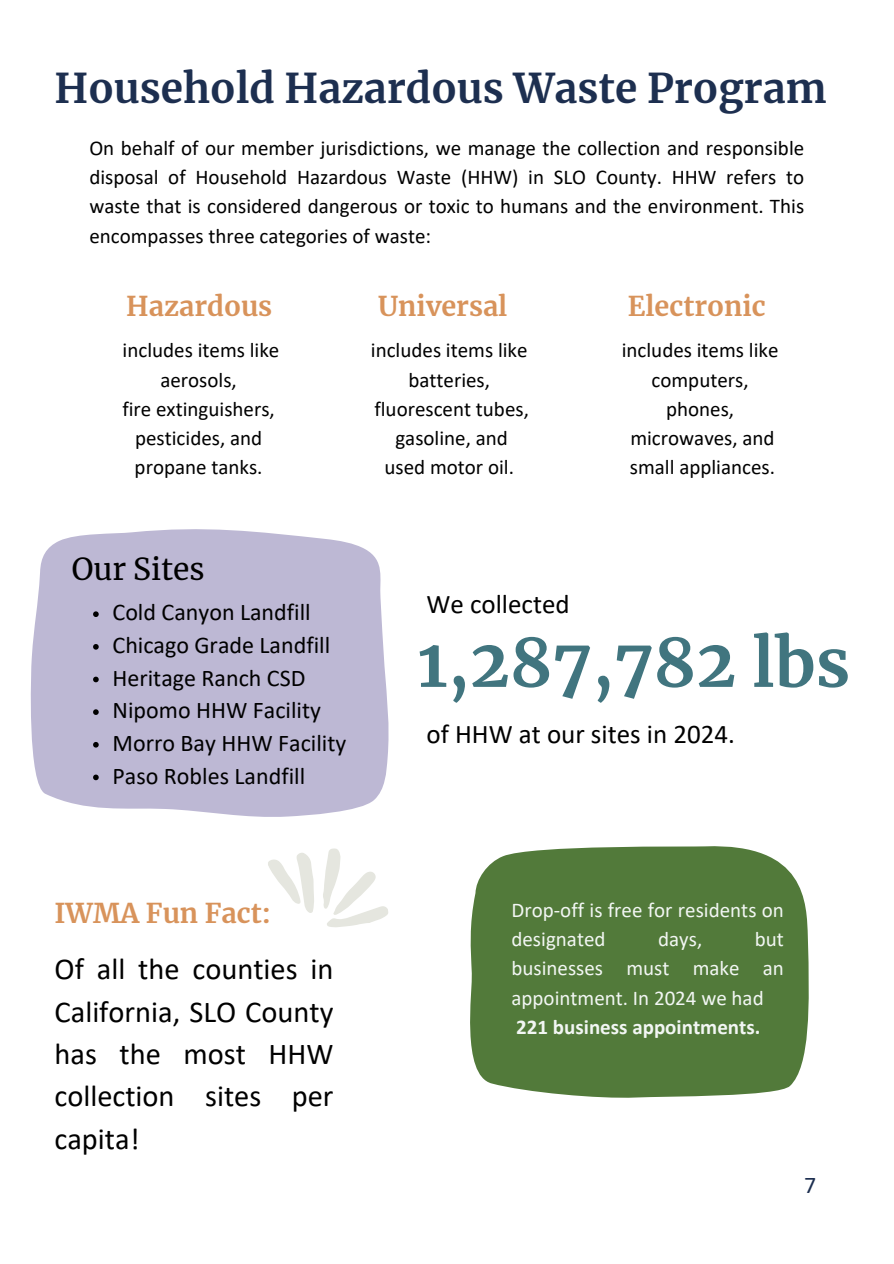
<style>
.page{position:relative;width:894px;height:1264px;background:#fff}
.page>*{position:absolute;margin:0;border:0;box-sizing:border-box;transform-origin:0 0}
.t1{font:700 66.3px "Merriweather";color:#41757f}
.t2{font:700 40.5px "Merriweather";color:#1d2f50}
.t3{font:30.45px/42.3px "Calibri";color:#000;text-align:justify}
.t4{font:30px "Merriweather";color:#000}
.t5{font:700 27px "Merriweather";color:#d8935b}
.t6{font:27px "Calibri";color:#000}
.t7{font:24px "Calibri";color:#000}
.t8{font:24px "Calibri";color:#1d2f50}
.t9{font:21px/29.2px "Calibri";color:#000;text-align:justify}
.t10{font:21px/29.2px "Calibri";color:#f2f6f3}
.t11{font:700 21px "Calibri";color:#f2f6f3}
</style>
<div class="page">
<svg style="left:30px;top:529px;width:359px;height:288px;background:#c2bdd7"></svg>
<svg style="left:93px;top:611px;width:6px;height:6px"></svg>
<svg style="left:93px;top:644px;width:6px;height:5px"></svg>
<svg style="left:93px;top:676px;width:6px;height:6px"></svg>
<svg style="left:93px;top:709px;width:6px;height:6px"></svg>
<svg style="left:93px;top:742px;width:6px;height:5px"></svg>
<svg style="left:93px;top:774px;width:6px;height:6px"></svg>
<svg style="left:470px;top:846px;width:339px;height:252px;background:#5d8246"></svg>
<svg style="left:268px;top:848px;width:120px;height:79px"></svg>
<h4 class="t2" style="left:55px;top:63px;width:773px">Household Hazardous Waste Program</h4>
<p class="t9" style="left:89px;top:135px;width:716px">On behalf of our member jurisdictions, we manage the collection and responsible disposal of Household Hazardous Waste (HHW) in SLO County. HHW refers to waste that is considered dangerous or toxic to humans and the environment. This encompasses three categories of waste:</p>
<p class="t5" style="left:126px;top:289px;width:147px">Hazardous</p>
<p class="t5" style="left:378px;top:289px;width:131px">Universal</p>
<p class="t9" style="left:123px;top:337px;width:158px;text-align:center">includes items like aerosols,</p>
<p class="t9" style="left:122px;top:396px;width:154px">fire extinguishers,</p>
<h4 class="t9" style="left:135px;top:425px;width:128px">pesticides, and</h4>
<p class="t9" style="left:135px;top:454px;width:129px">propane tanks.</p>
<p class="t9" style="left:371px;top:337px;width:158px">includes items like</p>
<p class="t9" style="left:408px;top:367px;width:83px">batteries,</p>
<p class="t9" style="left:374px;top:396px;width:156px">fluorescent tubes,</p>
<p class="t9" style="left:395px;top:425px;width:114px">gasoline, and</p>
<p class="t9" style="left:384px;top:454px;width:131px">used motor oil.</p>
<h3 class="t5" style="left:627px;top:289px;width:140px">Electronic</h3>
<p class="t9" style="left:621px;top:337px;width:158px">includes items like</p>
<p class="t9" style="left:651px;top:367px;width:98px">computers,</p>
<p class="t9" style="left:666px;top:396px;width:70px">phones,</p>
<p class="t9" style="left:630px;top:425px;width:146px">microwaves, and</p>
<p class="t9" style="left:629px;top:454px;width:147px">small appliances.</p>
<h2 class="t4" style="left:72px;top:550px;width:134px">Our Sites</h2>
<p class="t7" style="left:112px;top:602px;width:200px">Cold Canyon Landfill</p>
<h4 class="t7" style="left:112px;top:635px;width:219px">Chicago Grade Landfill</h4>
<p class="t7" style="left:112px;top:667px;width:194px">Heritage Ranch CSD</p>
<p class="t7" style="left:112px;top:700px;width:210px">Nipomo HHW Facility</p>
<p class="t7" style="left:112px;top:733px;width:235px">Morro Bay HHW Facility</p>
<p class="t7" style="left:112px;top:765px;width:194px">Paso Robles Landfill</p>
<h5 class="t6" style="left:426px;top:593px;width:145px">We collected</h5>
<p class="t1" style="left:417px;top:621px;width:434px">1,287,782 lbs</p>
<h1 class="t6" style="left:426px;top:723px;width:310px">of HHW at our sites in 2024.</h1>
<p class="t5" style="left:55px;top:896px;width:218px">IWMA Fun Fact:</p>
<h4 class="t10" style="left:511px;top:897px;width:274px">Drop-off is free for residents on designated</h4>
<h4 class="t10" style="left:511px;top:926px;width:274px;text-align:justify;text-indent:243px">but businesses must make an appointment. In 2024 we had</h4>
<h3 class="t11" style="left:516px;top:1018px;width:246px">221 business appointments.</h3>
<h4 class="t10" style="left:658px;top:926px;width:46px">days,</h4>
<h5 class="t3" style="left:55px;top:950px;width:280px">Of all the counties in California, SLO County has the most HHW collection sites per capita!</h5>
<p class="t8" style="left:804px;top:1175px;width:14px">7</p>
</div>
